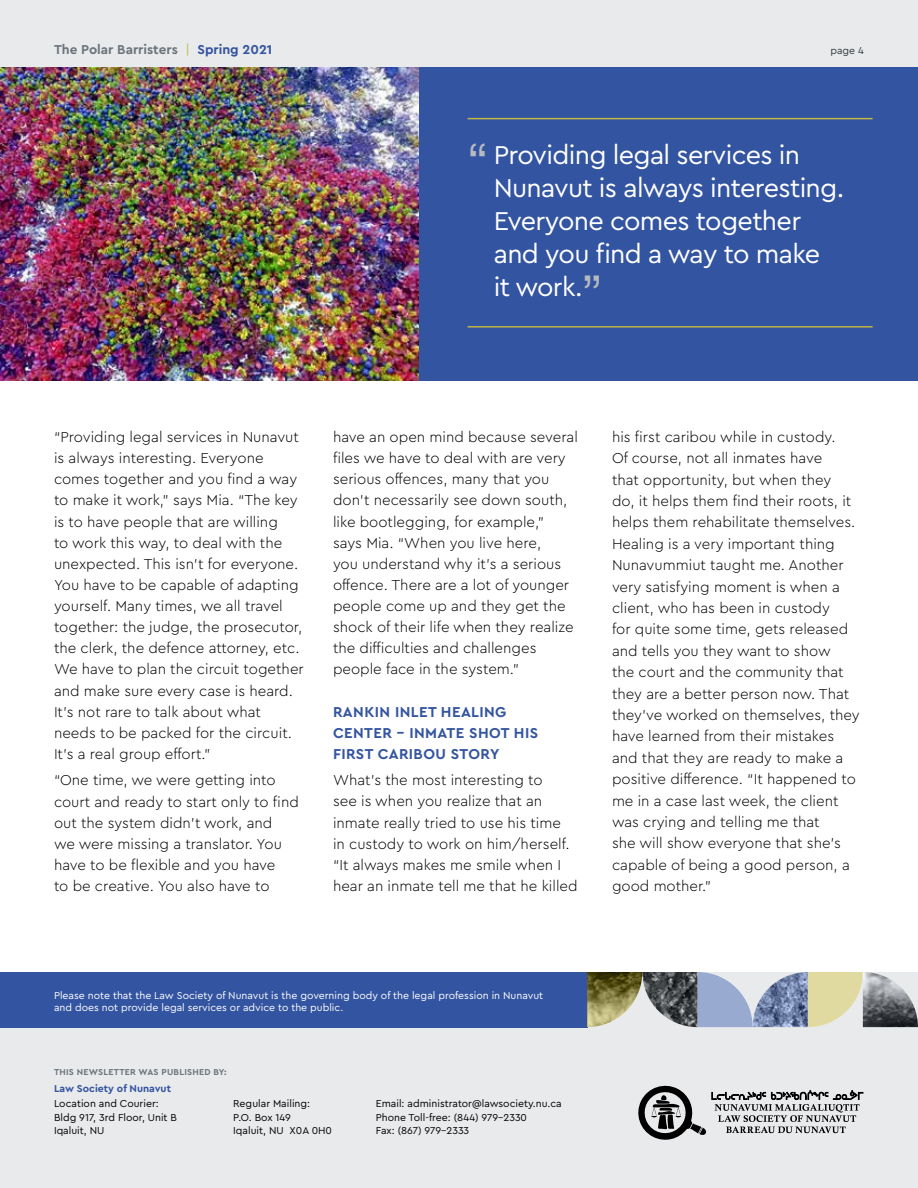
<style>
.page{position:relative;width:918px;height:1188px;background:#fff}
.page>*{position:absolute;margin:0;border:0;box-sizing:border-box;transform-origin:0 0}
.t1{font:27px/33px "Cera Pro";letter-spacing:-.025em;color:#fff}
.t2{font:300 15px/21.1px "Cera Pro";color:#000}
.t3{font:700 15px/21.1px "Cera Pro";letter-spacing:.025em;color:#3354a0}
.t4{font:700 13.5px "Cera Pro";color:#6c757d}
.t5{font:10.5px/13.5px "Cera Pro";color:#000}
.t6{font:10.5px/12.6px "Cera Pro";color:#fff}
.t7{font:700 10.5px "Cera Pro";color:#3354a0}
.t8{font:10.5px "Cera Pro";color:#343a40}
.t9{font:700 9px "Cera Pro";letter-spacing:.025em;color:#6c757d}
.s1{font-weight:400;color:#c1b544}
.s2{color:#3354a0}
.s3{font-family:"Helvetica Neue";font-size:48px;color:#b6babe}
</style>
<div class="page">
<div style="left:0;top:0;width:918px;height:68px;background:#e9eaec"></div>
<img style="left:0;top:68px;width:419px;height:313px">
<div style="left:419px;top:68px;width:499px;height:313px;background:#3354a0"></div>
<hr style="left:468px;top:326px;width:405px;height:2px;background:#c1b544">
<hr style="left:468px;top:118px;width:405px;height:1px;background:#c1b544">
<div style="left:0;top:972px;width:918px;height:216px;background:#e9eaec"></div>
<div style="left:0;top:972px;width:587px;height:55px;background:#3354a0"></div>
<svg style="left:638px;top:1085px;width:225px;height:55px"></svg>
<svg style="left:587px;top:972px;width:331px;height:55px"></svg>
<p class="t4" style="left:54px;top:41px;width:220px">The Polar Barristers <span class="s1">|</span> <span class="s2">Spring 2021</span></p>
<p class="t8" style="left:830px;top:44px;width:35px">page 4</p>
<h1 class="t1" style="left:494px;top:138px;width:352px;text-indent:-26px"><span class="s3">“</span> Providing legal services in<br>Nunavut is always interesting.<br>Everyone comes together and you find a way to make<br>it work.<span class="s3">”</span></h1>
<p class="t2" style="left:54px;top:426px;width:251px">“Providing legal services in Nunavut is always interesting. Everyone comes together and you find a way to make it work,” says Mia. “The key is to have people that are willing<br>to work this way, to deal with the unexpected. This isn’t for everyone.<br>You have to be capable of adapting yourself. Many times, we all travel together: the judge, the prosecutor, the clerk, the defence attorney, etc.<br>We have to plan the circuit together and make sure every case is heard.<br>It’s not rare to talk about what needs to be packed for the circuit.<br>It’s a real group effort.”</p>
<p class="t2" style="left:54px;top:769px;width:246px">“One time, we were getting into court and ready to start only to find out the system didn’t work, and<br>we were missing a translator. You have to be flexible and you have<br>to be creative. You also have to</p>
<p class="t2" style="left:333px;top:426px;width:246px">have an open mind because several files we have to deal with are very serious offences, many that you don’t necessarily see down south, like bootlegging, for example,”<br>says Mia. “When you live here,<br>you understand why it’s a serious offence. There are a lot of younger people come up and they get the shock of their life when they realize the difficulties and challenges people face in the system.”</p>
<p class="t3" style="left:333px;top:700px;width:207px">RANKIN INLET HEALING<br>CENTER – INMATE SHOT HIS<br>FIRST CARIBOU STORY</p>
<p class="t2" style="left:333px;top:769px;width:246px">What’s the most interesting to<br>see is when you realize that an inmate really tried to use his time<br>in custody to work on him/herself. “It always makes me smile when I hear an inmate tell me that he killed</p>
<p class="t2" style="left:612px;top:426px;width:249px">his first caribou while in custody.<br>Of course, not all inmates have<br>that opportunity, but when they<br>do, it helps them find their roots, it helps them rehabilitate themselves.<br>Healing is a very important thing<br>Nunavummiut taught me. Another very satisfying moment is when a client, who has been in custody<br>for quite some time, gets released and tells you they want to show<br>the court and the community that they are a better person now. That they’ve worked on themselves, they have learned from their mistakes and that they are ready to make a positive difference. “It happened to me in a case last week, the client was crying and telling me that<br>she will show everyone that she’s capable of being a good person, a good mother.”</p>
<p class="t6" style="left:54px;top:989px;width:491px">Please note that the Law Society of Nunavut is the governing body of the legal profession in Nunavut and does not provide legal services or advice to the public.</p>
<p class="t9" style="left:54px;top:1066px;width:174px">THIS NEWSLETTER WAS PUBLISHED BY:</p>
<p class="t7" style="left:54px;top:1082px;width:119px">Law Society of Nunavut</p>
<p class="t5" style="left:54px;top:1097px;width:125px">Location and Courier:<br>Bldg 917, 3rd Floor, Unit B<br>Iqaluit, NU</p>
<p class="t5" style="left:233px;top:1097px;width:100px">Regular Mailing:<br>P.O. Box 149<br>Iqaluit, NU X0A 0H0</p>
<p class="t5" style="left:376px;top:1097px;width:187px">Email: administrator@lawsociety.nu.ca<br>Phone Toll-free: (844) 979-2330<br>Fax: (867) 979-2333</p>
</div>
